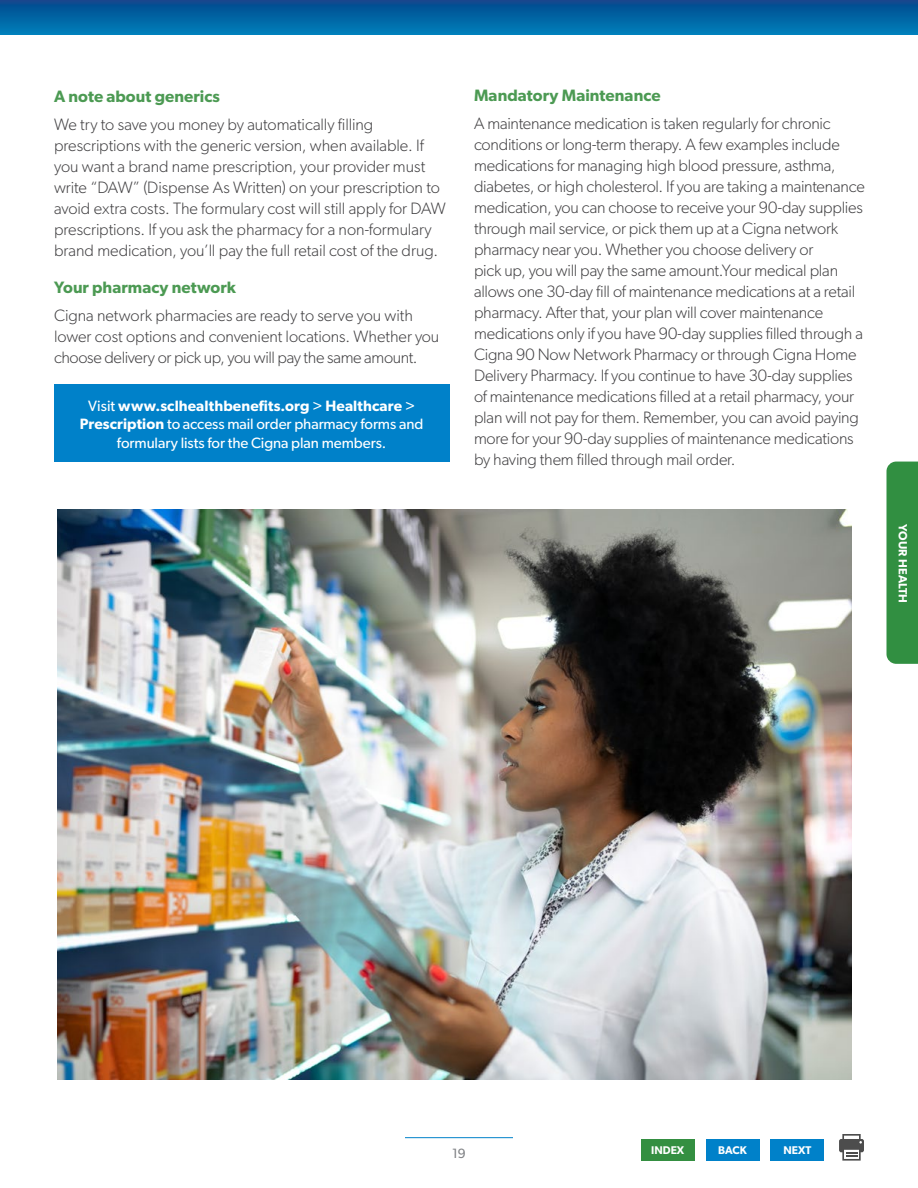
<style>
.page{position:relative;width:918px;height:1188px;background:#fff}
.page>*{position:absolute;margin:0;border:0;box-sizing:border-box;transform-origin:0 0}
.t1{font:300 16.5px/21px "Gibson";letter-spacing:-.01em;color:#414042}
.t2{font:600 16.5px "Gibson";letter-spacing:.005em;color:#4c9a53}
.t3{font:15px/18.8px "Gibson";letter-spacing:-.005em;color:#fff;text-align:center}
.t4{font:13.5px "Gibson";color:#808285}
.t5{font:600 12px "Gibson";letter-spacing:.015em;color:#fff}
.t6{font:600 11.25px "Gibson";color:#fff}
.s1{font-weight:600}
</style>
<div class="page">
<hr style="left:405px;top:1137px;width:108px;height:1px;background:#0081c9">
<div style="left:641px;top:1139px;width:54px;height:22px;background:#348f41"></div>
<div style="left:706px;top:1139px;width:53px;height:22px;background:#0081c9"></div>
<div style="left:770px;top:1139px;width:54px;height:22px;background:#0081c9"></div>
<svg style="left:839px;top:1134px;width:25px;height:27px"></svg>
<svg style="left:0;top:0;width:918px;height:35px"></svg>
<div style="left:54px;top:384px;width:395px;height:78px;background:#0081c9"></div>
<img style="left:57px;top:510px;width:795px;height:570px">
<div style="left:886px;top:462px;width:32px;height:202px;background:#318f41"></div>
<p class="t2" style="left:54px;top:86px;width:168px">A note about generics</p>
<p class="t1" style="left:54px;top:113px;width:393px">We try to save you money by automatically filling prescriptions with the generic version, when available. If you want a brand name prescription, your provider must write “DAW” (Dispense As Written) on your prescription to avoid extra costs. The formulary cost will still apply for DAW prescriptions. If you ask the pharmacy for a non-formulary brand medication, you’ll pay the full retail cost of the drug.</p>
<p class="t2" style="left:54px;top:277px;width:183px">Your pharmacy network</p>
<p class="t1" style="left:54px;top:304px;width:387px">Cigna network pharmacies are ready to serve you with lower cost options and convenient locations. Whether you choose delivery or pick up, you will pay the same amount.</p>
<p class="t3" style="left:80px;top:396px;width:345px">Visit <span class="s1">www.sclhealthbenefits.org</span> &gt; <span class="s1">Healthcare</span> &gt;<br><span class="s1">Prescription</span> to access mail order pharmacy forms and formulary lists for the Cigna plan members.</p>
<p class="t2" style="left:474px;top:86px;width:188px">Mandatory Maintenance</p>
<p class="t1" style="left:474px;top:112px;width:392px">A maintenance medication is taken regularly for chronic conditions or long-term therapy. A few examples include medications for managing high blood pressure, asthma, diabetes, or high cholesterol. If you are taking a maintenance medication, you can choose to receive your 90-day supplies through mail service, or pick them up at a Cigna network pharmacy near you. Whether you choose delivery or<br>pick up, you will pay the same amount.Your medical plan allows one 30-day fill of maintenance medications at a retail pharmacy. After that, your plan will cover maintenance medications only if you have 90-day supplies filled through a Cigna 90 Now Network Pharmacy or through Cigna Home Delivery Pharmacy. If you continue to have 30-day supplies of maintenance medications filled at a retail pharmacy, your plan will not pay for them. Remember, you can avoid paying more for your 90-day supplies of maintenance medications by having them filled through mail order.</p>
<p class="t5" style="left:910px;top:524px;width:81px;rotate:90deg">YOUR HEALTH</p>
<p class="t4" style="left:452px;top:1146px;width:15px">19</p>
<p class="t6" style="left:651px;top:1143px;width:34px">INDEX</p>
<p class="t6" style="left:718px;top:1143px;width:30px">BACK</p>
<p class="t6" style="left:783px;top:1143px;width:29px">NEXT</p>
</div>
